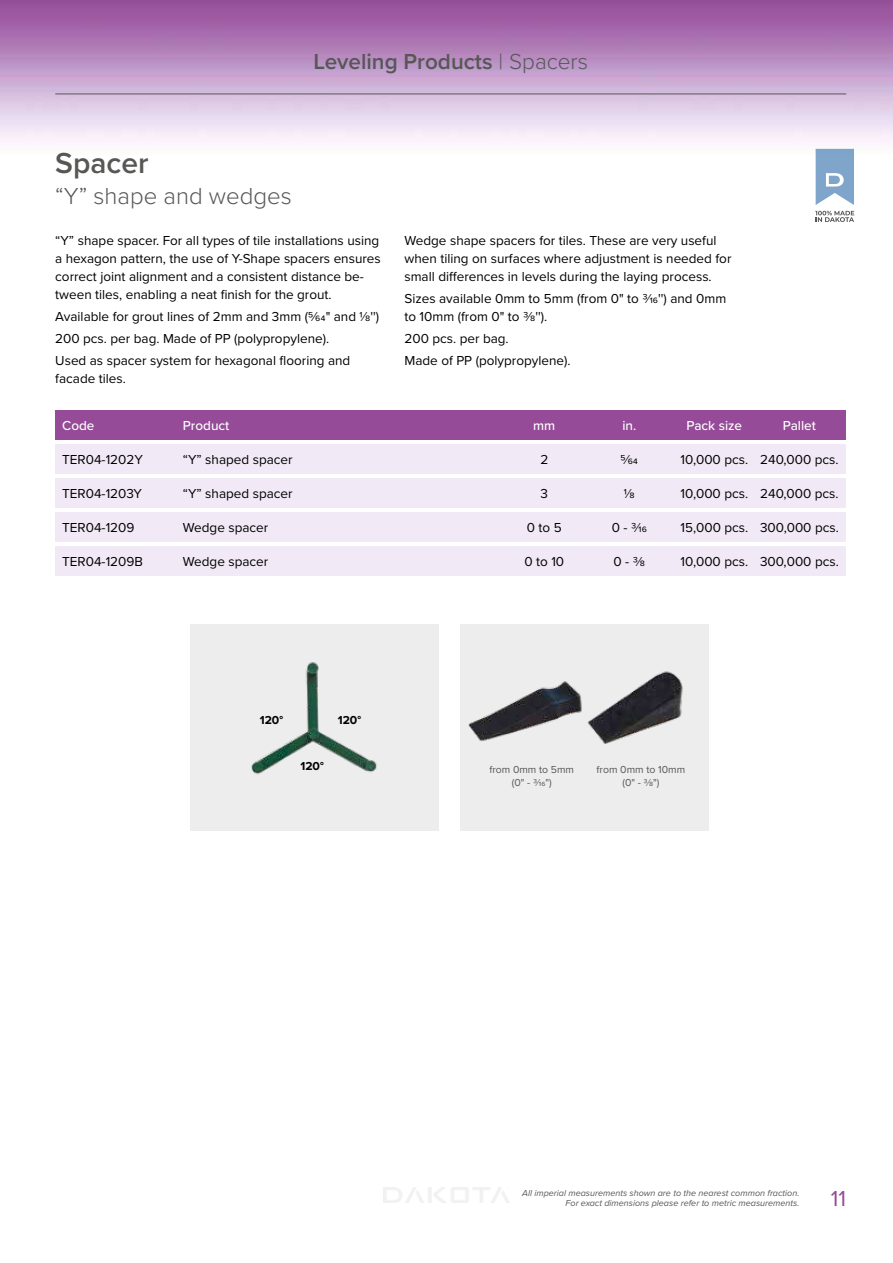
<style>
.page{position:relative;width:893px;height:1263px;background:#fff}
.page>*{position:absolute;margin:0;border:0;box-sizing:border-box;transform-origin:0 0}
.t1{font:600 30px "Proxima Nova";color:#575756}
.t2{font:300 24px "Proxima Nova";color:#575756}
.t3{font:600 22.5px "Proxima Nova";color:#575756}
.t4{font:22.5px "Proxima Nova";color:#954b97}
.t5{font:13.5px/18px "Proxima Nova";color:#000}
.t6{font:500 13.5px "Proxima Nova";color:#fff}
.t7{font:700 12px "Proxima Nova";color:#000}
.t8{font:10.5px/12.6px "Proxima Nova";color:#575756;text-align:center}
.t9{font:italic 9px/10.8px "Proxima Nova";color:#575756;text-align:right}
.s1{font-weight:300}
</style>
<div class="page">
<img style="left:0;top:0;width:893px;height:216px">
<hr style="left:55px;top:94px;width:791px;height:1px;background:#575756">
<div style="left:460px;top:624px;width:249px;height:207px;background:#ededed"></div>
<div style="left:190px;top:624px;width:249px;height:207px;background:#ededed"></div>
<img style="left:468px;top:681px;width:103px;height:60px">
<img style="left:571px;top:671px;width:112px;height:73px">
<img style="left:251px;top:662px;width:126px;height:113px">
<svg style="left:816px;top:149px;width:38px;height:56px;background:#95b4d3"></svg>
<svg style="left:815px;top:211px;width:39px;height:11px"></svg>
<div style="left:55px;top:410px;width:791px;height:30px;background:#954b97"></div>
<div style="left:55px;top:444px;width:791px;height:30px;background:#f1e9f5"></div>
<div style="left:55px;top:478px;width:791px;height:30px;background:#f1e9f5"></div>
<div style="left:55px;top:512px;width:791px;height:30px;background:#f1e9f5"></div>
<div style="left:55px;top:546px;width:791px;height:30px;background:#f1e9f5"></div>
<h3 class="t3" style="left:313px;top:45px;width:276px">Leveling Products <span class="s1">| Spacers</span></h3>
<h1 class="t1" style="left:55px;top:140px;width:95px">Spacer</h1>
<h2 class="t2" style="left:55px;top:178px;width:238px">“Y” shape and wedges</h2>
<p class="t5" style="left:55px;top:230px;width:327px">“Y” shape spacer. For all types of tile installations using a hexagon pattern, the use of Y-Shape spacers ensures correct joint alignment and a consistent distance be&shy;tween tiles, enabling a neat finish for the grout.</p>
<p class="t5" style="left:55px;top:305px;width:325px;line-height:22.2px">Available for grout lines of 2mm and 3mm (5/64" and 1/8'')<br>200 pcs. per bag. Made of PP (polypropylene).<br>Used as spacer system for hexagonal flooring and</p>
<p class="t5" style="left:55px;top:369px;width:72px">facade tiles.</p>
<p class="t5" style="left:404px;top:230px;width:328px">Wedge shape spacers for tiles. These are very useful when tiling on surfaces where adjustment is needed for small differences in levels during the laying process.</p>
<p class="t5" style="left:404px;top:289px;width:323px">Sizes available 0mm to 5mm (from 0" to 3/16'') and 0mm to 10mm (from 0" to 3/8'').</p>
<p class="t5" style="left:404px;top:327px;width:168px;line-height:22.2px">200 pcs. per bag.<br>Made of PP (polypropylene).</p>
<p class="t6" style="left:62px;top:416px;width:34px">Code</p>
<p class="t6" style="left:183px;top:416px;width:48px">Product</p>
<p class="t6" style="left:533px;top:416px;width:24px">mm</p>
<p class="t6" style="left:622px;top:416px;width:15px">in.</p>
<p class="t6" style="left:687px;top:416px;width:57px">Pack size</p>
<p class="t6" style="left:783px;top:416px;width:34px">Pallet</p>
<p class="t5" style="left:62px;top:450px;width:82px">TER04-1202Y</p>
<p class="t5" style="left:183px;top:450px;width:111px">“Y” shaped spacer</p>
<p class="t5" style="left:540px;top:450px;width:9px">2</p>
<p class="t5" style="left:621px;top:450px;width:19px">5/64</p>
<p class="t5" style="left:681px;top:450px;width:160px">10,000 pcs. 240,000 pcs.</p>
<p class="t5" style="left:62px;top:484px;width:81px">TER04-1203Y</p>
<p class="t5" style="left:183px;top:484px;width:111px">“Y” shaped spacer</p>
<p class="t5" style="left:540px;top:484px;width:9px">3</p>
<p class="t5" style="left:624px;top:484px;width:12px">1/8</p>
<p class="t5" style="left:681px;top:484px;width:160px">10,000 pcs. 240,000 pcs.</p>
<p class="t5" style="left:62px;top:518px;width:74px">TER04-1209</p>
<p class="t5" style="left:183px;top:518px;width:87px">Wedge spacer</p>
<p class="t5" style="left:527px;top:518px;width:36px">0 to 5</p>
<p class="t5" style="left:612px;top:518px;width:37px">0 - 3/16</p>
<p class="t5" style="left:680px;top:518px;width:160px">15,000 pcs. 300,000 pcs.</p>
<p class="t5" style="left:62px;top:552px;width:82px">TER04-1209B</p>
<p class="t5" style="left:183px;top:552px;width:87px">Wedge spacer</p>
<p class="t5" style="left:524px;top:552px;width:41px">0 to 10</p>
<p class="t5" style="left:613px;top:552px;width:33px">0 - 3/8</p>
<p class="t5" style="left:681px;top:552px;width:160px">10,000 pcs. 300,000 pcs.</p>
<p class="t7" style="left:260px;top:711px;width:25px">120°</p>
<p class="t7" style="left:338px;top:711px;width:25px">120°</p>
<p class="t7" style="left:300px;top:757px;width:25px">120°</p>
<p class="t8" style="left:489px;top:763px;width:86px">from 0mm to 5mm (0" - 3/16")</p>
<p class="t8" style="left:597px;top:763px;width:90px">from 0mm to 10mm (0" - 3/8")</p>
<p class="t9" style="left:522px;top:1187px;width:279px">All imperial measurements shown are to the nearest common fraction.<br>For exact dimensions please refer to metric measurements.</p>
<h3 class="t4" style="left:831px;top:1182px;width:17px">11</h3>
</div>
